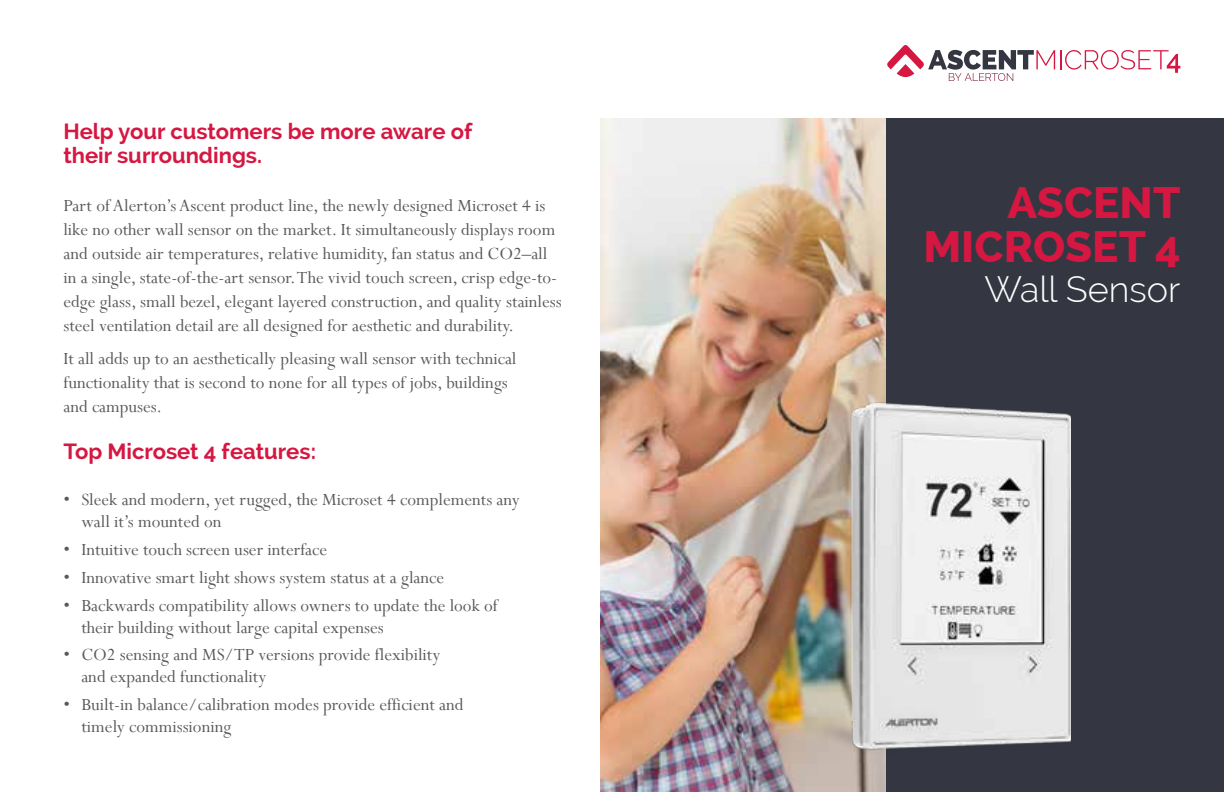
<style>
.page{position:relative;width:1224px;height:792px;background:#fff}
.page>*{position:absolute;margin:0;border:0;box-sizing:border-box;transform-origin:0 0}
.t1{font:800 44px/44px "Raleway";color:#d51742;text-align:right}
.t2{font:300 36px "Raleway";color:#fff}
.t3{font:700 22px/24px "Raleway";color:#d51742}
.t4{font:19px/24px "Perpetua";color:#58595b}
</style>
<div class="page">
<div style="left:885px;top:118px;width:339px;height:674px;background:#343741"></div>
<img style="left:600px;top:118px;width:285px;height:674px">
<svg style="left:887px;top:45px;width:293px;height:36px"></svg>
<img style="left:802px;top:386px;width:269px;height:370px">
<p class="t3" style="left:63px;top:119px;width:411px">Help your customers be more aware of their surroundings.</p>
<p class="t4" style="left:63px;top:193px;width:500px">Part of Alerton’s Ascent product line, the newly designed Microset 4 is like no other wall sensor on the market. It simultaneously displays room and outside air temperatures, relative humidity, fan status and CO2–all in a single, state-of-the-art sensor. The vivid touch screen, crisp edge-to&shy;edge glass, small bezel, elegant layered construction, and quality stainless steel ventilation detail are all designed for aesthetic and durability.</p>
<p class="t4" style="left:63px;top:346px;width:455px">It all adds up to an aesthetically pleasing wall sensor with technical functionality that is second to none for all types of jobs, buildings and campuses.</p>
<p class="t3" style="left:63px;top:440px;width:254px">Top Microset 4 features:</p>
<p class="t4" style="left:81px;top:489px;width:440px;line-height:22px;text-indent:-18px">• Sleek and modern, yet rugged, the Microset 4 complements any wall it’s mounted on</p>
<p class="t4" style="left:63px;top:537px;width:265px">• Intuitive touch screen user interface</p>
<p class="t4" style="left:63px;top:565px;width:382px">• Innovative smart light shows system status at a glance</p>
<p class="t4" style="left:81px;top:594px;width:418px;line-height:22px;text-indent:-18px">• Backwards compatibility allows owners to update the look of their building without large capital expenses</p>
<p class="t4" style="left:81px;top:644px;width:361px;line-height:22px;text-indent:-18px">• CO2 sensing and MS/TP versions provide flexibility and expanded functionality</p>
<p class="t4" style="left:81px;top:693px;width:384px;line-height:22px;text-indent:-18px">• Built-in balance/calibration modes provide efficient and timely commissioning</p>
<h1 class="t1" style="left:923px;top:181px;width:258px">ASCENT<br>MICROSET 4</h1>
<h2 class="t2" style="left:984px;top:269px;width:197px">Wall Sensor</h2>
</div>
